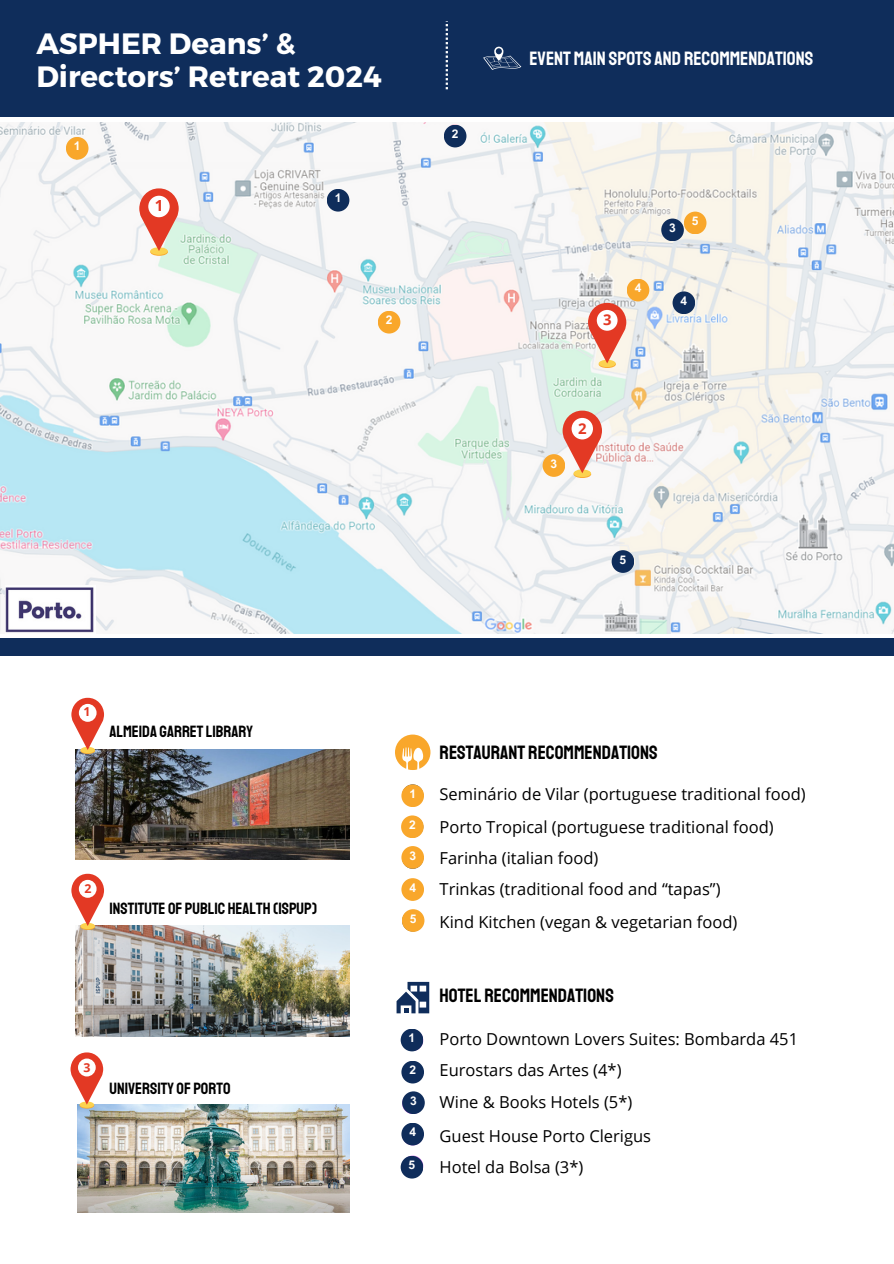
<style>
.page{position:relative;width:894px;height:1264px;background:#fff}
.page>*{position:absolute;margin:0;border:0;box-sizing:border-box;transform-origin:0 0}
.t1{font:700 29.4px/33.8px "Montserrat";color:#fff}
.t2{font:19.5px "Staatliches";color:#000}
.t3{font:19.5px "Staatliches";color:#fff}
.t4{font:16.5px "Open Sans";color:#000}
.t5{font:16.5px "Staatliches";color:#000}
.t6{font:700 15.3px "Open Sans";color:#e33924}
.t7{font:700 14.85px "Open Sans";color:#e33924}
.t8{font:700 12.3px "Open Sans";color:#e33924}
.t9{font:700 12px "Arial MT Pro";color:#fff}
.t10{font:700 6px "Arial MT Pro";color:#fff}
</style>
<div class="page">
<img style="left:76px;top:925px;width:273px;height:111px">
<img style="left:76px;top:749px;width:273px;height:110px">
<svg style="left:80px;top:747px;width:15px;height:7px"></svg>
<div style="left:80px;top:747px;width:15px;height:6px;background:#fcd24f;border-radius:50%"></div>
<svg style="left:71px;top:697px;width:33px;height:53px"></svg>
<div style="left:79px;top:704px;width:18px;height:17px;background:#fff;border-radius:50%"></div>
<svg style="left:395px;top:734px;width:35px;height:36px"></svg>
<svg style="left:396px;top:981px;width:33px;height:32px"></svg>
<div style="left:401px;top:784px;width:23px;height:23px;background:#f9a72b;border-radius:50%"></div>
<div style="left:401px;top:815px;width:22px;height:23px;background:#f9a72b;border-radius:50%"></div>
<div style="left:401px;top:846px;width:23px;height:22px;background:#f9a72b;border-radius:50%"></div>
<div style="left:401px;top:878px;width:23px;height:22px;background:#f9a72b;border-radius:50%"></div>
<div style="left:402px;top:909px;width:22px;height:22px;background:#f9a72b;border-radius:50%"></div>
<div style="left:400px;top:1028px;width:23px;height:23px;background:#0f2d5b;border-radius:50%"></div>
<div style="left:401px;top:1060px;width:23px;height:23px;background:#0f2d5b;border-radius:50%"></div>
<div style="left:402px;top:1091px;width:22px;height:23px;background:#0f2d5b;border-radius:50%"></div>
<div style="left:401px;top:1122px;width:23px;height:23px;background:#0f2d5b;border-radius:50%"></div>
<div style="left:400px;top:1155px;width:23px;height:23px;background:#0f2d5b;border-radius:50%"></div>
<div style="left:80px;top:923px;width:15px;height:6px;background:#fac140;border-radius:50%"></div>
<div style="left:80px;top:922px;width:15px;height:7px;background:#fcd24f;border-radius:50%"></div>
<svg style="left:71px;top:873px;width:33px;height:53px"></svg>
<div style="left:79px;top:879px;width:18px;height:18px;background:#fff;border-radius:50%"></div>
<img style="left:77px;top:1104px;width:272px;height:108px">
<div style="left:80px;top:1102px;width:14px;height:6px;background:#fbcb49;border-radius:50%"></div>
<div style="left:80px;top:1101px;width:14px;height:6px;background:#fcd24f;border-radius:50%"></div>
<svg style="left:70px;top:1052px;width:33px;height:52px"></svg>
<div style="left:78px;top:1058px;width:18px;height:18px;background:#fff;border-radius:50%"></div>
<img style="left:0;top:122px;width:893px;height:511px">
<svg style="left:150px;top:248px;width:18px;height:8px"></svg>
<div style="left:150px;top:247px;width:18px;height:8px;background:#fcd24f;border-radius:50%"></div>
<svg style="left:139px;top:188px;width:40px;height:63px"></svg>
<div style="left:148px;top:196px;width:22px;height:21px;background:#fff;border-radius:50%"></div>
<div style="left:66px;top:137px;width:22px;height:23px;background:#f9a72b;border-radius:50%"></div>
<div style="left:377px;top:311px;width:23px;height:22px;background:#f9a72b;border-radius:50%"></div>
<div style="left:542px;top:454px;width:23px;height:23px;background:#f9a72b;border-radius:50%"></div>
<div style="left:626px;top:279px;width:23px;height:22px;background:#f9a72b;border-radius:50%"></div>
<div style="left:683px;top:211px;width:23px;height:23px;background:#f9a72b;border-radius:50%"></div>
<div style="left:443px;top:125px;width:23px;height:22px;background:#0f2d5b;border-radius:50%"></div>
<svg style="left:573px;top:470px;width:18px;height:8px"></svg>
<div style="left:573px;top:469px;width:18px;height:8px;background:#fcd24f;border-radius:50%"></div>
<svg style="left:562px;top:410px;width:39px;height:63px"></svg>
<div style="left:571px;top:418px;width:21px;height:21px;background:#fff;border-radius:50%"></div>
<svg style="left:598px;top:360px;width:17px;height:8px"></svg>
<div style="left:598px;top:360px;width:17px;height:7px;background:#fcd24f;border-radius:50%"></div>
<svg style="left:588px;top:303px;width:38px;height:60px;background:#e88675"></svg>
<div style="left:596px;top:310px;width:21px;height:21px;background:#fff;border-radius:50%"></div>
<div style="left:661px;top:218px;width:22px;height:23px;background:#0f2d5b;border-radius:50%"></div>
<div style="left:672px;top:291px;width:23px;height:23px;background:#0f2d5b;border-radius:50%"></div>
<div style="left:611px;top:550px;width:23px;height:23px;background:#0f2d5b;border-radius:50%"></div>
<div style="left:327px;top:189px;width:22px;height:22px;background:#0f2d5b;border-radius:50%"></div>
<div style="left:0;top:0;width:893px;height:116px;background:#0f2d5b"></div>
<svg style="left:445px;top:21px;width:3px;height:68px"></svg>
<div style="left:0;top:638px;width:893px;height:18px;background:#0f2d5b"></div>
<svg style="left:483px;top:47px;width:38px;height:23px"></svg>
<img style="left:5px;top:586px;width:90px;height:47px">
<p class="t1" style="left:36px;top:25px;width:347px">ASPHER Deans’ &amp;<br>Directors’ Retreat 2024</p>
<p class="t9" style="left:74px;top:142px;width:8px">1</p>
<p class="t6" style="left:155px;top:195px;width:10px">1</p>
<p class="t9" style="left:334px;top:194px;width:8px">1</p>
<p class="t9" style="left:385px;top:315px;width:8px">2</p>
<p class="t9" style="left:451px;top:129px;width:8px">2</p>
<p class="t3" style="left:529px;top:46px;width:285px">EVENT MAIN SPOTS AND RECOMMENDATIONS</p>
<p class="t7" style="left:603px;top:309px;width:10px">3</p>
<p class="t9" style="left:634px;top:283px;width:8px">4</p>
<p class="t9" style="left:669px;top:223px;width:8px">3</p>
<p class="t9" style="left:691px;top:216px;width:8px">5</p>
<p class="t9" style="left:680px;top:296px;width:8px">4</p>
<p class="t9" style="left:550px;top:459px;width:8px">3</p>
<p class="t7" style="left:578px;top:418px;width:10px">2</p>
<p class="t9" style="left:619px;top:555px;width:8px">5</p>
<p class="t8" style="left:83px;top:703px;width:9px">1</p>
<p class="t5" style="left:109px;top:721px;width:145px">ALMEIDA GARRET LIBRARY</p>
<p class="t8" style="left:84px;top:879px;width:9px">2</p>
<p class="t5" style="left:109px;top:898px;width:209px">INSTITUTE OF PUBLIC HEALTH (ISPUP)</p>
<p class="t8" style="left:83px;top:1058px;width:9px">3</p>
<p class="t5" style="left:109px;top:1078px;width:123px">UNIVERSITY OF PORTO</p>
<p class="t9" style="left:409px;top:789px;width:8px">1</p>
<p class="t9" style="left:409px;top:820px;width:8px">2</p>
<p class="t9" style="left:409px;top:850px;width:8px">3</p>
<p class="t9" style="left:409px;top:883px;width:8px">4</p>
<p class="t9" style="left:409px;top:914px;width:8px">5</p>
<h2 class="t10" style="left:411px;top:791px;width:5px">1</h2>
<p class="t10" style="left:411px;top:823px;width:5px">2</p>
<p class="t10" style="left:411px;top:854px;width:5px">3</p>
<p class="t10" style="left:411px;top:885px;width:5px">4</p>
<p class="t10" style="left:411px;top:917px;width:5px">5</p>
<p class="t9" style="left:408px;top:1033px;width:8px">1</p>
<p class="t9" style="left:409px;top:1065px;width:8px">2</p>
<p class="t9" style="left:410px;top:1096px;width:8px">3</p>
<p class="t9" style="left:409px;top:1127px;width:8px">4</p>
<p class="t9" style="left:408px;top:1160px;width:8px">5</p>
<p class="t10" style="left:411px;top:1036px;width:5px">1</p>
<p class="t10" style="left:411px;top:1068px;width:5px">2</p>
<p class="t10" style="left:411px;top:1099px;width:5px">3</p>
<p class="t10" style="left:411px;top:1131px;width:5px">4</p>
<p class="t10" style="left:411px;top:1162px;width:5px">5</p>
<p class="t2" style="left:439px;top:740px;width:219px">RESTAURANT RECOMMENDATIONS</p>
<p class="t4" style="left:439px;top:782px;width:367px">Seminário de Vilar (portuguese traditional food)</p>
<p class="t4" style="left:439px;top:815px;width:335px">Porto Tropical (portuguese traditional food)</p>
<p class="t4" style="left:439px;top:846px;width:160px">Farinha (italian food)</p>
<p class="t4" style="left:439px;top:877px;width:282px">Trinkas (traditional food and “tapas”)</p>
<p class="t4" style="left:439px;top:909px;width:299px">Kind Kitchen (vegan &amp; vegetarian food)</p>
<p class="t2" style="left:439px;top:983px;width:176px">HOTEL RECOMMENDATIONS</p>
<p class="t4" style="left:439px;top:1027px;width:360px">Porto Downtown Lovers Suites: Bombarda 451</p>
<p class="t4" style="left:439px;top:1058px;width:183px">Eurostars das Artes (4*)</p>
<p class="t4" style="left:439px;top:1090px;width:194px">Wine &amp; Books Hotels (5*)</p>
<h2 class="t4" style="left:439px;top:1124px;width:213px">Guest House Porto Clerigus</h2>
<p class="t4" style="left:439px;top:1154px;width:145px">Hotel da Bolsa (3*)</p>
</div>
